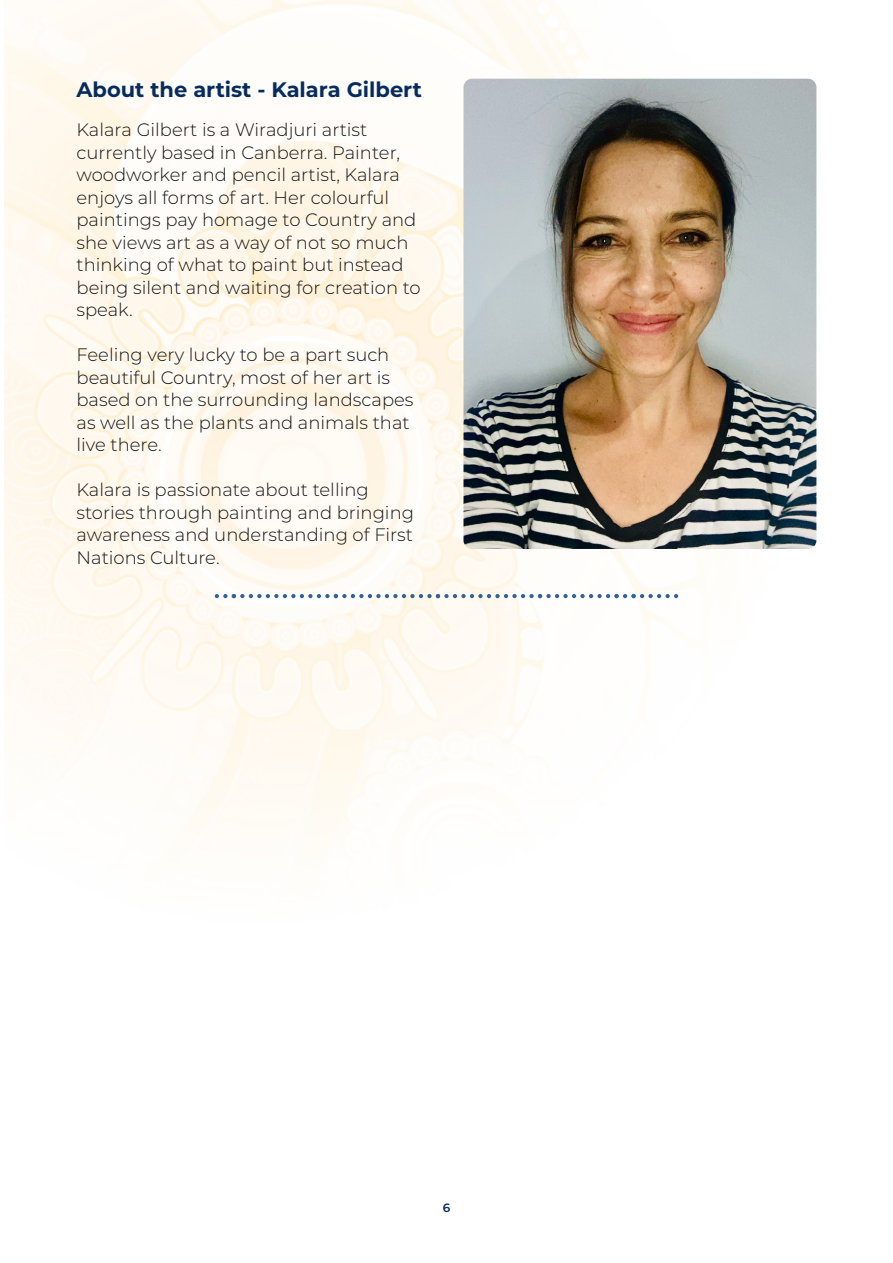
<style>
.page{position:relative;width:893px;height:1263px;background:#fff}
.page>*{position:absolute;margin:0;border:0;box-sizing:border-box;transform-origin:0 0}
.BB_H4{font:700 21px "Montserrat";color:#062b5f}
.t1{font:300 18px/22.5px "Montserrat";color:#141414}
.t2{font:600 12px "Montserrat";color:#062b5f}
</style>
<div class="page">
<img style="left:4px;top:0;width:813px;height:839px">
<svg style="left:215px;top:594px;width:463px;height:4px"></svg>
<img style="left:463px;top:79px;width:353px;height:470px">
<p class="BB_H4" style="left:77px;top:74px;width:347px">About the artist - Kalara Gilbert</p>
<p class="t1" style="left:77px;top:118px;width:346px">Kalara Gilbert is a Wiradjuri artist currently based in Canberra. Painter, woodworker and pencil artist, Kalara enjoys all forms of art. Her colourful paintings pay homage to Country and she views art as a way of not so much thinking of what to paint but instead being silent and waiting for creation to speak.</p>
<p class="t1" style="left:77px;top:343px;width:338px">Feeling very lucky to be a part such beautiful Country, most of her art is based on the surrounding landscapes as well as the plants and animals that live there.</p>
<p class="t1" style="left:77px;top:478px;width:339px">Kalara is passionate about telling stories through painting and bringing awareness and understanding of First<br>Nations Culture.</p>
<p class="t2" style="left:443px;top:1199px;width:9px">6</p>
</div>
